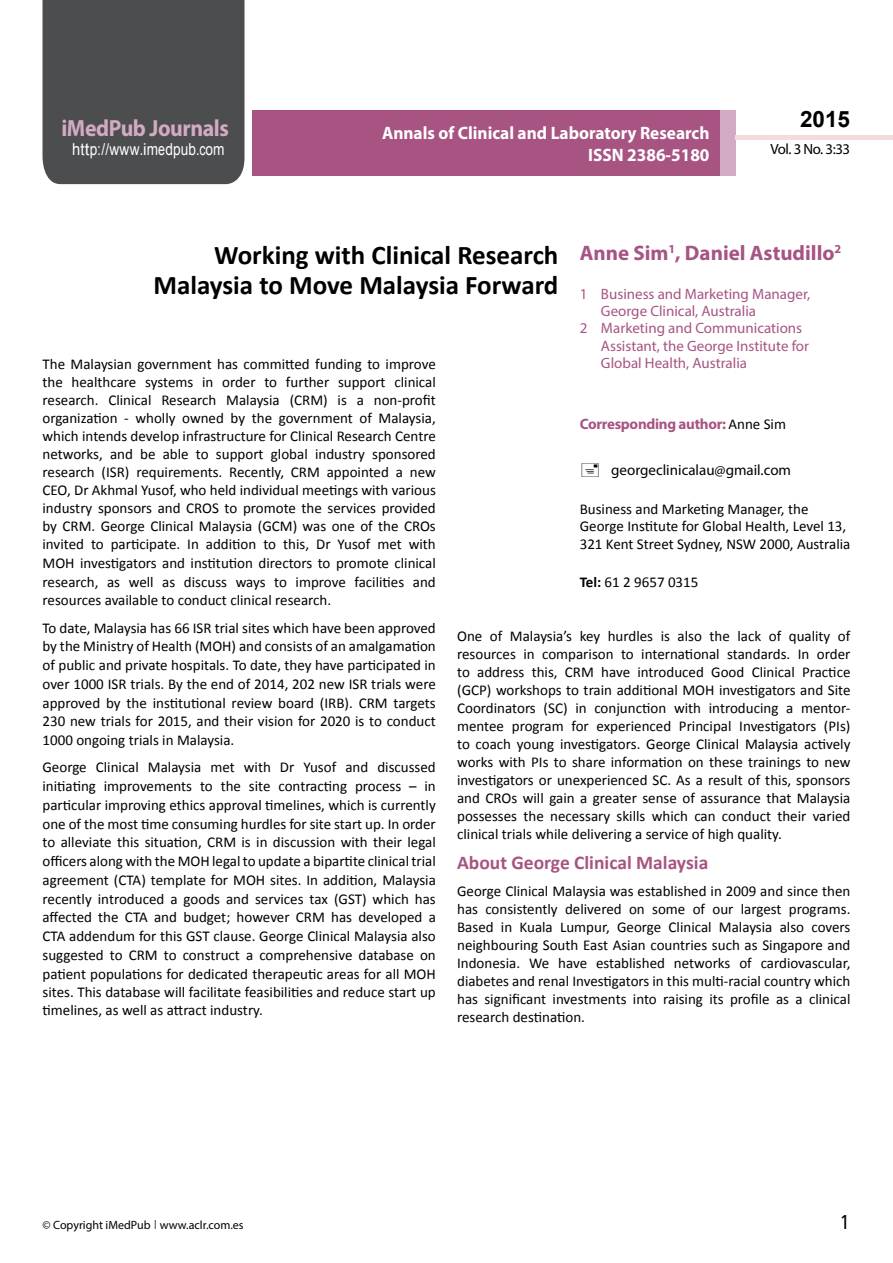
<style>
.page{position:relative;width:893px;height:1263px;background:#fff}
.page>*{position:absolute;margin:0;border:0;box-sizing:border-box;transform-origin:0 0}
.t1{font:700 27px/29.7px "Calibri";color:#000;text-align:right}
.t2{font:25.5px "Tunga";color:#000}
.t3{font:700 23.4px "Myriad Pro";letter-spacing:-.02em;color:#d2aac1;scale:.93 1}
.t4{font:700 22.5px "Arial";color:#000}
.t5{font:700 21px "Myriad Pro";color:#a55483}
.t6{font:700 19.5px "Calibri";color:#a75483}
.t7{font:700 18px/21.6px "Myriad Pro";color:#fff;text-align:right;scale:.96 1}
.t8{font:16.5px "Arial";letter-spacing:.01em;color:#fff;scale:.89 1}
.t9{font:15px/18.8px "Calibri";color:#000;text-align:justify}
.t10{font:15px "Myriad Pro";color:#a75483}
.t11{font:700 15px "Myriad Pro";letter-spacing:-.02em;color:#a75483}
.t12{font:15px "Myriad Pro";color:#000}
.t13{font:14.85px "Myriad Pro";letter-spacing:-.03em;color:#000}
.t14{font:12px "Myriad Pro";color:#000}
.s1{font-family:"Calibri"}
.s2{font-family:"Calibri";font-weight:400;color:#000}
.s3{font-weight:700}
.s4{font-family:"Tunga"}
</style>
<div class="page">
<div style="left:252px;top:110px;width:469px;height:66px;background:#a75483"></div>
<div style="left:720px;top:110px;width:16px;height:66px;background:#d2aac1"></div>
<div style="left:43px;top:0;width:201px;height:184px;background:#4c4d4f"></div>
<div style="left:736px;top:135px;width:157px;height:5px;background:#f2dddc"></div>
<h3 class="t3" style="left:61px;top:113px;width:181px">iMedPub Journals</h3>
<p class="t8" style="left:72px;top:139px;width:173px">http://www<span class="s1">.</span>imedpub<span class="s1">.</span>com</p>
<p class="t7" style="left:382px;top:122px;width:343px">Annals of Clinical and Laboratory Research<br>ISSN 2386-5180</p>
<h3 class="t4" style="left:800px;top:104px;width:52px">2015</h3>
<p class="t13" style="left:770px;top:140px;width:81px">Vol. 3 No. 3:33</p>
<h3 class="t5" style="left:580px;top:239px;width:263px">Anne Sim<sup>1</sup>, Daniel Astudillo<sup>2</sup></h3>
<p class="t10" style="left:580px;top:284px;width:232px">1 Business and Marketing Manager,</p>
<p class="t10" style="left:601px;top:302px;width:157px">George Clinical, Australia</p>
<p class="t10" style="left:580px;top:319px;width:224px">2 Marketing and Communications</p>
<p class="t10" style="left:601px;top:336px;width:210px">Assistant, the George Institute for</p>
<p class="t10" style="left:601px;top:354px;width:148px">Global Health, Australia</p>
<h1 class="t1" style="left:153px;top:241px;width:406px">Working with Clinical Research<br>Malaysia to Move Malaysia Forward</h1>
<p class="t9" style="left:43px;top:355px;width:395px;line-height:18.1px">The Malaysian government has committed funding to improve the healthcare systems in order to further support clinical research. Clinical Research Malaysia (CRM) is a non-profit organization - wholly owned by the government of Malaysia, which intends develop infrastructure for Clinical Research Centre networks, and be able to support global industry sponsored research (ISR) requirements. Recently, CRM appointed a new CEO, Dr Akhmal Yusof, who held individual meetings with various industry sponsors and CROS to promote the services provided by CRM. George Clinical Malaysia (GCM) was one of the CROs invited to participate. In addition to this, Dr Yusof met with MOH investigators and institution directors to promote clinical research, as well as discuss ways to improve facilities and resources available to conduct clinical research.</p>
<p class="t9" style="left:43px;top:618px;width:395px">To date, Malaysia has 66 ISR trial sites which have been approved by the Ministry of Health (MOH) and consists of an amalgamation of public and private hospitals. To date, they have participated in over 1000 ISR trials. By the end of 2014, 202 new ISR trials were approved by the institutional review board (IRB). CRM targets 230 new trials for 2015, and their vision for 2020 is to conduct 1000 ongoing trials in Malaysia.</p>
<p class="t9" style="left:43px;top:758px;width:395px">George Clinical Malaysia met with Dr Yusof and discussed initiating improvements to the site contracting process – in particular improving ethics approval timelines, which is currently one of the most time consuming hurdles for site start up. In order to alleviate this situation, CRM is in discussion with their legal officers along with the MOH legal to update a bipartite clinical trial agreement (CTA) template for MOH sites. In addition, Malaysia recently introduced a goods and services tax (GST) which has affected the CTA and budget; however CRM has developed a CTA addendum for this GST clause. George Clinical Malaysia also suggested to CRM to construct a comprehensive database on patient populations for dedicated therapeutic areas for all MOH sites. This database will facilitate feasibilities and reduce start up timelines, as well as attract industry.</p>
<p class="t11" style="left:580px;top:414px;width:208px">Corresponding author: <span class="s2">Anne Sim</span></p>
<p class="t12" style="left:611px;top:461px;width:181px">georgeclinicalau@gmail.com</p>
<p class="t9" style="left:580px;top:500px;width:272px;line-height:17.4px;text-align:left">Business and Marketing Manager, the<br>George Institute for Global Health, Level 13,<br>321 Kent Street Sydney, NSW 2000, Australia</p>
<p class="t9" style="left:580px;top:573px;width:120px"><span class="s3">Tel:</span> 61 2 9657 0315</p>
<p class="t9" style="left:457px;top:627px;width:395px;line-height:18px">One of Malaysia’s key hurdles is also the lack of quality of resources in comparison to international standards. In order to address this, CRM have introduced Good Clinical Practice (GCP) workshops to train additional MOH investigators and Site Coordinators (SC) in conjunction with introducing a mentor&shy;mentee program for experienced Principal Investigators (PIs) to coach young investigators. George Clinical Malaysia actively works with PIs to share information on these trainings to new investigators or unexperienced SC. As a result of this, sponsors and CROs will gain a greater sense of assurance that Malaysia possesses the necessary skills which can conduct their varied clinical trials while delivering a service of high quality.</p>
<h3 class="t6" style="left:457px;top:850px;width:253px">About George Clinical Malaysia</h3>
<p class="t9" style="left:457px;top:882px;width:395px;line-height:18px">George Clinical Malaysia was established in 2009 and since then has consistently delivered on some of our largest programs.<br>Based in Kuala Lumpur, George Clinical Malaysia also covers neighbouring South East Asian countries such as Singapore and Indonesia. We have established networks of cardiovascular, diabetes and renal Investigators in this multi-racial country which has significant investments into raising its profile as a clinical research destination.</p>
<p class="t14" style="left:43px;top:1217px;width:203px">© Copyright iMedPub <span class="s4">|</span> www.aclr.com.es</p>
<h2 class="t2" style="left:841px;top:1205px;width:9px">1</h2>
</div>
